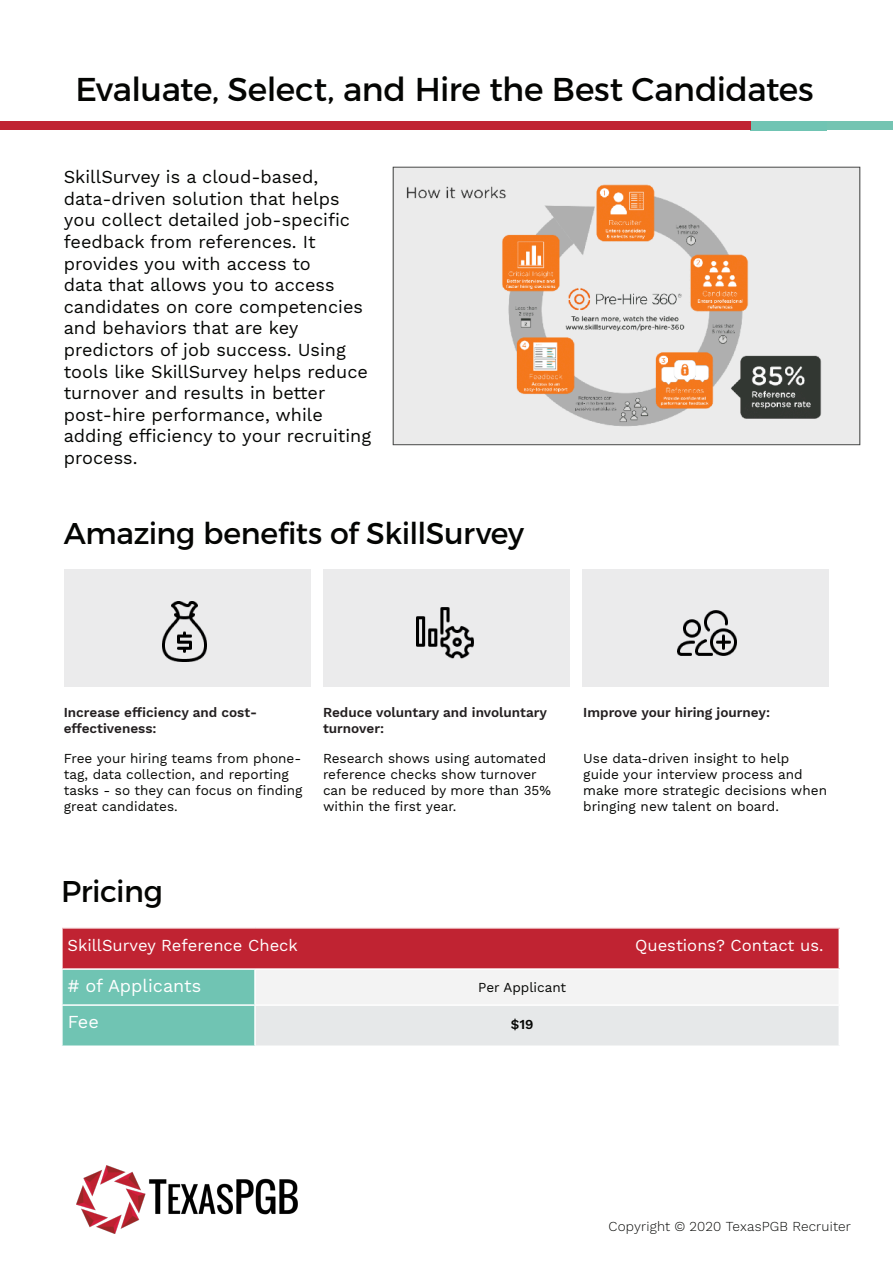
<style>
.page{position:relative;width:893px;height:1263px;background:#fff}
.page>*{position:absolute;margin:0;border:0;box-sizing:border-box;transform-origin:0 0}
.t1{font:33px "Montserrat";letter-spacing:-.015em;color:#040503}
.t2{font:30px "Montserrat";letter-spacing:-.015em;color:#040503}
.t3{font:18px/21.6px "Work Sans";color:#040503}
.t4{font:18px "Work Sans";color:#fff}
.t5{font:16.5px "Work Sans";color:#fff}
.t6{font:13.5px/16.2px "Work Sans";color:#040503}
.t7{font:600 13.5px/16.2px "Work Sans";color:#231f20}
.Text_3{font:300 13.5px "Work Sans";letter-spacing:.01em;color:#040503}
.t8{font:600 13.5px "Work Sans";color:#040503}
</style>
<div class="page">
<div style="left:827px;top:121px;width:66px;height:9px;background:#74c4b2"></div>
<div style="left:751px;top:121px;width:76px;height:9px;background:#70c4b3"></div>
<div style="left:0;top:121px;width:751px;height:9px;background:#c02332"></div>
<div style="left:62px;top:928px;width:777px;height:41px;background:#c02332"></div>
<div style="left:63px;top:970px;width:191px;height:75px;background:#70c4b3"></div>
<div style="left:255px;top:969px;width:584px;height:36px;background:#f3f3f3"></div>
<div style="left:255px;top:1005px;width:584px;height:41px;background:#e6e8e9"></div>
<hr style="left:254px;top:970px;width:2px;height:34px;background:#fff">
<hr style="left:838px;top:970px;width:2px;height:34px;background:#fff">
<hr style="left:61px;top:1004px;width:194px;height:2px;background:#fff">
<hr style="left:255px;top:1004px;width:585px;height:2px;background:#fff">
<hr style="left:254px;top:1006px;width:2px;height:39px;background:#fff">
<hr style="left:255px;top:1045px;width:585px;height:2px;background:#fff">
<hr style="left:838px;top:1006px;width:2px;height:39px;background:#fff">
<hr style="left:61px;top:928px;width:2px;height:40px;background:#fff">
<hr style="left:838px;top:928px;width:2px;height:40px;background:#fff">
<hr style="left:61px;top:968px;width:194px;height:2px;background:#fff">
<hr style="left:255px;top:968px;width:585px;height:2px;background:#fff">
<div style="left:64px;top:570px;width:247px;height:117px;background:#ebebec"></div>
<div style="left:323px;top:570px;width:247px;height:117px;background:#ebebec"></div>
<div style="left:582px;top:570px;width:247px;height:117px;background:#ebebec"></div>
<img style="left:392px;top:167px;width:466px;height:278px">
<div style="left:393px;top:167px;width:467px;height:278px;border:1px solid #484948"></div>
<img style="left:162px;top:602px;width:45px;height:59px">
<img style="left:417px;top:607px;width:57px;height:52px">
<img style="left:677px;top:610px;width:59px;height:46px">
<img style="left:76px;top:1165px;width:222px;height:68px">
<p class="t1" style="left:75px;top:69px;width:740px">Evaluate, Select, and Hire the Best Candidates</p>
<p class="t3" style="left:64px;top:167px;width:309px">SkillSurvey is a cloud-based, data-driven solution that helps you collect detailed job-specific feedback from references. It provides you with access to<br>data that allows you to access candidates on core competencies and behaviors that are key predictors of job success. Using tools like SkillSurvey helps reduce turnover and results in better post-hire performance, while adding efficiency to your recruiting process.</p>
<p class="t2" style="left:64px;top:515px;width:462px">Amazing benefits of SkillSurvey</p>
<p class="t7" style="left:64px;top:705px;width:195px">Increase efficiency and cost&shy;effectiveness:</p>
<p class="t6" style="left:64px;top:750px;width:240px">Free your hiring teams from phone&shy;tag, data collection, and reporting tasks - so they can focus on finding great candidates.</p>
<p class="t7" style="left:323px;top:705px;width:226px">Reduce voluntary and involuntary turnover:</p>
<p class="t6" style="left:323px;top:750px;width:229px">Research shows using automated reference checks show turnover can be reduced by more than 35% within the first year.</p>
<p class="t7" style="left:583px;top:705px;width:188px">Improve your hiring journey:</p>
<p class="t6" style="left:583px;top:750px;width:245px">Use data-driven insight to help guide your interview process and make more strategic decisions when bringing new talent on board.</p>
<p class="t2" style="left:61px;top:873px;width:103px">Pricing</p>
<p class="t5" style="left:68px;top:935px;width:232px">SkillSurvey Reference Check</p>
<p class="t5" style="left:635px;top:935px;width:190px">Questions? Contact us.</p>
<p class="t4" style="left:68px;top:975px;width:135px"># of Applicants</p>
<p class="t4" style="left:68px;top:1011px;width:32px">Fee</p>
<p class="t6" style="left:478px;top:980px;width:90px">Per Applicant</p>
<p class="t8" style="left:511px;top:1017px;width:24px">$19</p>
<p class="Text_3" style="left:608px;top:1218px;width:244px">Copyright © 2020 TexasPGB Recruiter</p>
</div>
